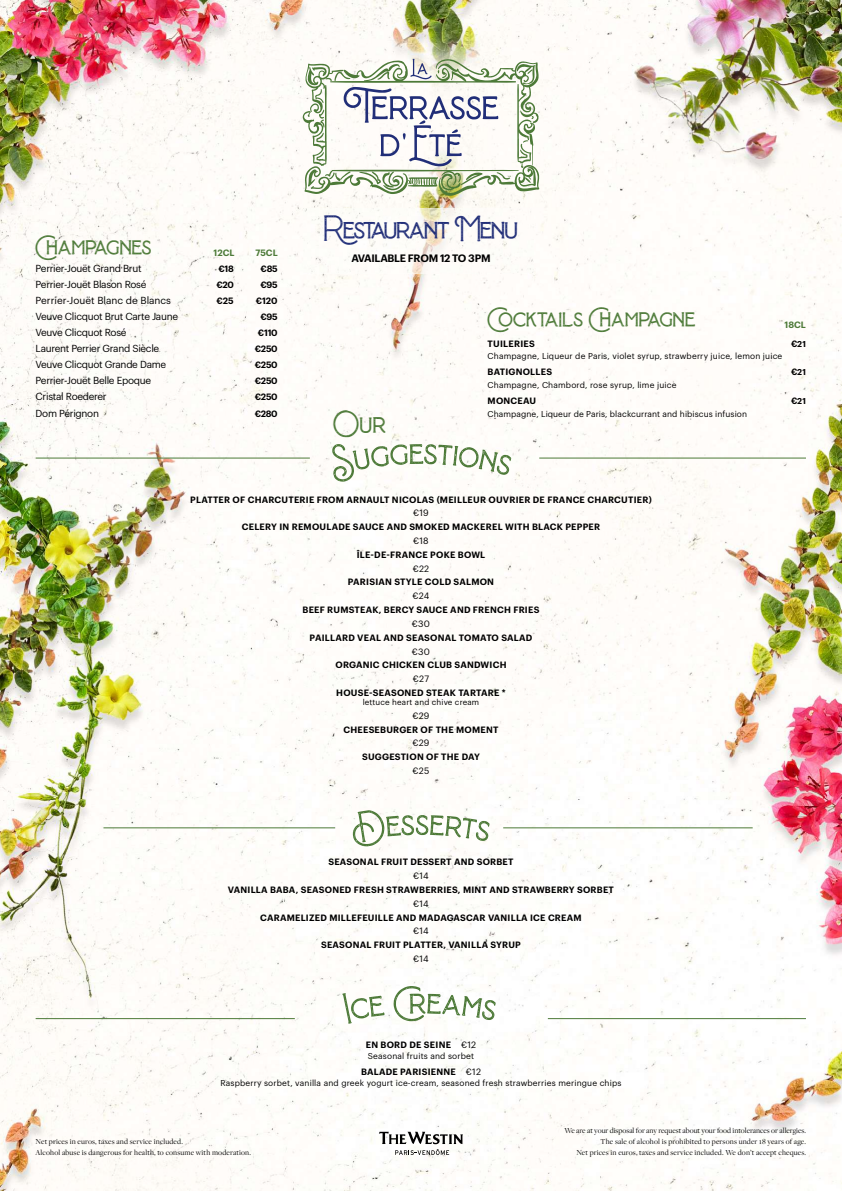
<style>
.page{position:relative;width:842px;height:1191px;background:#fff}
.page>*{position:absolute;margin:0;border:0;box-sizing:border-box;transform-origin:0 0}
.t1{font:51px "Baroneys Textured";color:#4d7a38}
.t2{font:42.1px "Baroneys Textured";letter-spacing:-.03em;color:#212e78}
.t3{font:40px "Baroneys Textured";color:#4d7a38}
.t4{font:36px "Baroneys Textured";color:#4d7a38}
.t5{font:600 10.5px "Graphik Starwood";letter-spacing:-.025em;color:#000}
.t6{font:10px "Graphik Starwood";letter-spacing:-.03em;color:#000}
.t7{font:10px "Graphik Starwood";color:#000}
.t8{font:600 9px "Graphik Starwood";letter-spacing:.025em;color:#000}
.t9{font:9px "Graphik Starwood";letter-spacing:.02em;color:#000}
.t10{font:600 9px "Graphik Starwood";letter-spacing:.005em;color:#4d7a38}
.t11{font:8.4px "Graphik Starwood";letter-spacing:.02em;color:#000}
.t12{font:600 8.4px "Graphik Starwood";color:#000}
.t13{font:8px/11px "Freight Disp Pro";letter-spacing:.02em;color:#000}
.t14{font:8px "Graphik Starwood";letter-spacing:.02em;color:#000}
.s1{font-size:9px}
.s2{font-weight:400}
</style>
<div class="page">
<img style="left:0;top:0;width:842px;height:1191px">
<img style="left:303px;top:209px;width:231px;height:65px">
<svg style="left:379px;top:1131px;width:84px;height:24px"></svg>
<svg style="left:303px;top:59px;width:236px;height:137px"></svg>
<hr style="left:36px;top:457px;width:274px;height:1px;background:#4d7a38">
<hr style="left:539px;top:457px;width:267px;height:1px;background:#4d7a38">
<hr style="left:103px;top:827px;width:232px;height:1px;background:#4d7a38">
<hr style="left:503px;top:827px;width:250px;height:1px;background:#4d7a38">
<hr style="left:36px;top:1018px;width:259px;height:1px;background:#4d7a38">
<hr style="left:548px;top:1018px;width:258px;height:1px;background:#4d7a38">
<svg style="left:327px;top:441px;width:186px;height:43px"></svg>
<svg style="left:349px;top:808px;width:65px;height:40px"></svg>
<svg style="left:430px;top:815px;width:61px;height:27px"></svg>
<svg style="left:342px;top:993px;width:43px;height:31px"></svg>
<svg style="left:393px;top:985px;width:104px;height:37px"></svg>
<h2 class="t2" style="left:324px;top:206px;width:196px">Restaurant Menu</h2>
<p class="t5" style="left:351px;top:250px;width:141px">AVAILABLE FROM 12 TO 3PM</p>
<h3 class="t4" style="left:36px;top:226px;width:118px">Champagnes</h3>
<p class="t10" style="left:214px;top:245px;width:23px">12CL</p>
<p class="t10" style="left:255px;top:245px;width:24px">75CL</p>
<p class="t6" style="left:36px;top:261px;width:107px">Perrier-Jouët Grand Brut</p>
<p class="t8" style="left:218px;top:262px;width:17px">€18</p>
<p class="t8" style="left:261px;top:262px;width:19px">€85</p>
<p class="t6" style="left:36px;top:277px;width:112px">Perrier-Jouët Blason Rosé</p>
<p class="t8" style="left:216px;top:278px;width:19px">€20</p>
<p class="t8" style="left:260px;top:278px;width:19px">€95</p>
<p class="t7" style="left:36px;top:293px;width:137px">Perrier-Jouët Blanc de Blancs</p>
<p class="t8" style="left:217px;top:294px;width:19px">€25</p>
<p class="t8" style="left:256px;top:294px;width:23px">€120</p>
<p class="t6" style="left:36px;top:309px;width:144px">Veuve Clicquot Brut Carte Jaune</p>
<p class="t8" style="left:260px;top:310px;width:19px">€95</p>
<p class="t6" style="left:36px;top:325px;width:92px">Veuve Clicquot Rosé</p>
<p class="t8" style="left:258px;top:326px;width:21px">€110</p>
<p class="t6" style="left:36px;top:341px;width:125px">Laurent Perrier Grand Siècle</p>
<p class="t8" style="left:255px;top:342px;width:24px">€250</p>
<p class="t6" style="left:36px;top:357px;width:132px">Veuve Clicquot Grande Dame</p>
<p class="t8" style="left:255px;top:358px;width:24px">€250</p>
<p class="t6" style="left:36px;top:373px;width:117px">Perrier-Jouët Belle Epoque</p>
<p class="t8" style="left:255px;top:374px;width:24px">€250</p>
<p class="t6" style="left:36px;top:389px;width:72px">Cristal Roederer</p>
<p class="t8" style="left:255px;top:390px;width:24px">€250</p>
<p class="t6" style="left:36px;top:405px;width:65px">Dom Pérignon</p>
<p class="t8" style="left:255px;top:406px;width:24px">€280</p>
<h3 class="t3" style="left:333px;top:402px;width:55px">Our</h3>
<h3 class="t4" style="left:488px;top:299px;width:210px">Cocktails Champagne</h3>
<p class="t10" style="left:784px;top:318px;width:23px">18CL</p>
<p class="t8" style="left:488px;top:336px;width:49px">TUILERIES</p>
<p class="t12" style="left:791px;top:337px;width:16px"><span class="s1">€</span>21</p>
<p class="t11" style="left:488px;top:350px;width:296px">Champagne, Liqueur de Paris, violet syrup, strawberry juice, lemon juice</p>
<p class="t8" style="left:488px;top:365px;width:66px">BATIGNOLLES</p>
<p class="t12" style="left:791px;top:366px;width:16px"><span class="s1">€</span>21</p>
<p class="t11" style="left:488px;top:379px;width:190px">Champagne, Chambord, rose syrup, lime juice</p>
<p class="t8" style="left:488px;top:393px;width:50px">MONCEAU</p>
<p class="t12" style="left:791px;top:394px;width:16px"><span class="s1">€</span>21</p>
<p class="t11" style="left:488px;top:407px;width:261px">Champagne, Liqueur de Paris, blackcurrant and hibiscus infusion</p>
<p class="t8" style="left:190px;top:492px;width:463px">PLATTER OF CHARCUTERIE FROM ARNAULT NICOLAS (MEILLEUR OUVRIER DE FRANCE CHARCUTIER)</p>
<p class="t9" style="left:413px;top:506px;width:17px">€19</p>
<p class="t8" style="left:242px;top:520px;width:360px">CELERY IN REMOULADE SAUCE AND SMOKED MACKEREL WITH BLACK PEPPER</p>
<p class="t9" style="left:413px;top:534px;width:17px">€18</p>
<p class="t8" style="left:357px;top:547px;width:130px">ÎLE-DE-FRANCE POKE BOWL</p>
<p class="t9" style="left:413px;top:561px;width:18px">€22</p>
<p class="t8" style="left:348px;top:575px;width:148px">PARISIAN STYLE COLD SALMON</p>
<p class="t9" style="left:413px;top:589px;width:18px">€24</p>
<p class="t8" style="left:303px;top:603px;width:238px">BEEF RUMSTEAK, BERCY SAUCE AND FRENCH FRIES</p>
<p class="t9" style="left:412px;top:617px;width:20px">€30</p>
<p class="t8" style="left:310px;top:630px;width:224px">PAILLARD VEAL AND SEASONAL TOMATO SALAD</p>
<p class="t9" style="left:412px;top:644px;width:20px">€30</p>
<p class="t8" style="left:335px;top:658px;width:173px">ORGANIC CHICKEN CLUB SANDWICH</p>
<p class="t9" style="left:413px;top:672px;width:18px">€27</p>
<p class="t8" style="left:336px;top:686px;width:171px">HOUSE-SEASONED STEAK TARTARE *</p>
<p class="t14" style="left:363px;top:696px;width:118px">lettuce heart and chive cream</p>
<p class="t9" style="left:412px;top:709px;width:19px">€29</p>
<p class="t8" style="left:343px;top:722px;width:157px">CHEESEBURGER OF THE MOMENT</p>
<p class="t9" style="left:412px;top:736px;width:19px">€29</p>
<p class="t8" style="left:362px;top:750px;width:119px">SUGGESTION OF THE DAY</p>
<p class="t9" style="left:413px;top:764px;width:18px">€25</p>
<h1 class="t1" style="left:415px;top:795px;width:16px">s</h1>
<p class="t8" style="left:328px;top:855px;width:187px">SEASONAL FRUIT DESSERT AND SORBET</p>
<p class="t9" style="left:413px;top:869px;width:17px">€14</p>
<p class="t8" style="left:228px;top:882px;width:387px">VANILLA BABA, SEASONED FRESH STRAWBERRIES, MINT AND STRAWBERRY SORBET</p>
<p class="t9" style="left:413px;top:896px;width:17px">€14</p>
<p class="t8" style="left:260px;top:910px;width:323px">CARAMELIZED MILLEFEUILLE AND MADAGASCAR VANILLA ICE CREAM</p>
<p class="t9" style="left:413px;top:924px;width:17px">€14</p>
<p class="t8" style="left:321px;top:938px;width:201px">SEASONAL FRUIT PLATTER, VANILLA SYRUP</p>
<p class="t9" style="left:413px;top:952px;width:17px">€14</p>
<p class="t8" style="left:366px;top:1038px;width:112px">EN BORD DE SEINE <span class="s2">€12</span></p>
<p class="t11" style="left:368px;top:1049px;width:108px">Seasonal fruits and sorbet</p>
<p class="t8" style="left:361px;top:1064px;width:121px">BALADE PARISIENNE <span class="s2">€12</span></p>
<p class="t11" style="left:220px;top:1076px;width:403px">Raspberry sorbet, vanilla and greek yogurt ice-cream, seasoned fresh strawberries meringue chips</p>
<p class="t13" style="left:36px;top:1135px;width:217px">Net prices in euros, taxes and service included.<br>Alcohol abuse is dangerous for health, to consume with moderation.</p>
<p class="t13" style="left:564px;top:1124px;width:243px;text-align:right">We are at your disposal for any request about your food intolerances or allergies.<br>The sale of alcohol is prohibited to persons under 18 years of age.<br>Net prices in euros, taxes and service included. We don’t accept cheques.</p>
</div>
